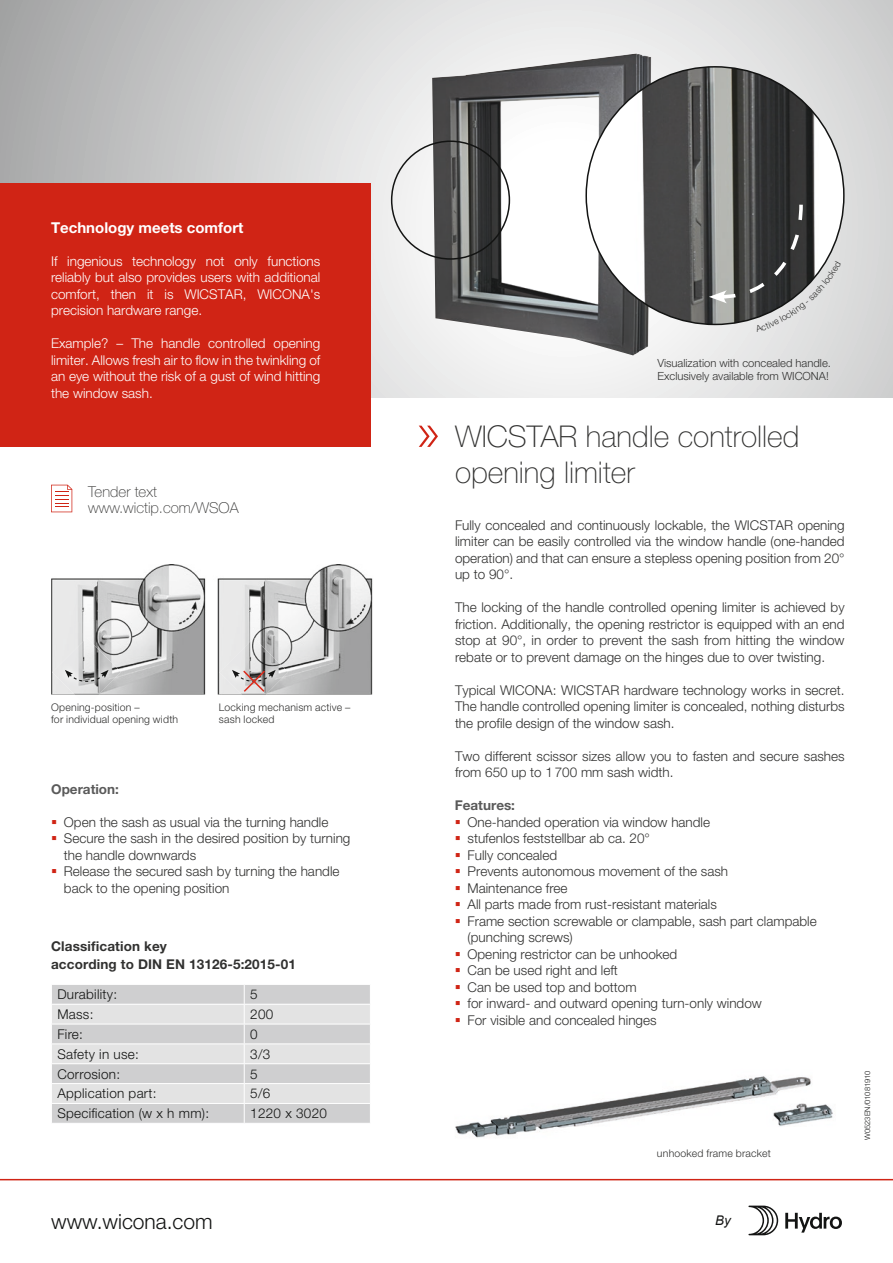
<style>
.page{position:relative;width:893px;height:1263px;background:#fff}
.page>*{position:absolute;margin:0;border:0;box-sizing:border-box;transform-origin:0 0}
.t1{font:100 30px/36px "Helvetica Neue";color:#313130}
.t2{font:300 21px "Helvetica Neue";color:#131413}
.t3{font:100 15px/16.5px "Helvetica Neue";color:#313130}
.t4{font:700 15px "Helvetica Neue LT Pro";color:#fff}
.t5{font:300 13.5px/16.5px "Helvetica Neue LT Pro";color:#313130}
.t6{font:300 13.5px/16.5px "Helvetica Neue LT Pro";color:#fff;text-align:justify}
.t7{font:300 13.5px "Helvetica Neue LT Pro";letter-spacing:.02em;color:#131413}
.t8{font:700 13.5px/18px "Helvetica Neue LT Pro";letter-spacing:.01em;color:#313130}
.t9{font:700 13.5px "Helvetica Neue LT Pro";color:#5a5a5a}
.t10{font:italic 13.35px "Arial";color:#131413}
.t11{font:300 11.25px/13.5px "Helvetica Neue LT Pro";color:#313130}
.t12{font:300 10.5px/12.6px "Helvetica Neue LT Std";letter-spacing:.02em;color:#313130}
.t13{font:300 7.5px "Helvetica Neue LT Pro";letter-spacing:-.005em;color:#131413}
.s1{color:#d02415}
</style>
<div class="page">
<svg style="left:0;top:0;width:893px;height:398px;background:#d6d7d7"></svg>
<div style="left:0;top:183px;width:371px;height:264px;background:#d02415"></div>
<svg style="left:419px;top:426px;width:19px;height:21px"></svg>
<hr style="left:0;top:1179px;width:893px;height:1px;background:#d02415">
<svg style="left:785px;top:1213px;width:57px;height:19px"></svg>
<svg style="left:748px;top:1205px;width:30px;height:30px"></svg>
<svg style="left:51px;top:485px;width:21px;height:27px"></svg>
<svg style="left:52px;top:985px;width:318px;height:138px;background:#d9d9da"></svg>
<img style="left:455px;top:1076px;width:378px;height:62px">
<img style="left:432px;top:54px;width:219px;height:301px">
<img style="left:589px;top:67px;width:255px;height:257px">
<div style="left:391px;top:140px;width:119px;height:120px;border:2px solid #131413;border-radius:50%"></div>
<img style="left:51px;top:564px;width:322px;height:130px">
<img style="left:52px;top:638px;width:69px;height:56px">
<svg style="left:65px;top:670px;width:44px;height:14px"></svg>
<img style="left:219px;top:638px;width:69px;height:56px">
<svg style="left:232px;top:669px;width:44px;height:24px"></svg>
<svg style="left:709px;top:201px;width:132px;height:131px;background:#828382"></svg>
<p class="t4" style="left:51px;top:218px;width:194px">Technology meets comfort</p>
<p class="t6" style="left:51px;top:252px;width:271px">If ingenious technology not only functions reliably but also provides users with additional comfort, then it is WICSTAR, WICONA's precision hardware range.</p>
<p class="t6" style="left:51px;top:335px;width:271px">Example? – The handle controlled opening limiter. Allows fresh air to flow in the twinkling of an eye without the risk of a gust of wind hitting the window sash.</p>
<p class="t3" style="left:88px;top:483px;width:152px">Tender text www.wictip.com/WSOA</p>
<p class="t12" style="left:51px;top:700px;width:128px">Opening-position –<br>for individual opening width</p>
<p class="t12" style="left:219px;top:700px;width:133px">Locking mechanism active – sash locked</p>
<p class="t9" style="left:51px;top:780px;width:69px">Operation:</p>
<p class="t5" style="left:51px;top:813px;width:279px"><span class="s1">▪</span> Open the sash as usual via the turning handle</p>
<p class="t5" style="left:64px;top:830px;width:288px;text-indent:-13px"><span class="s1">▪</span> Secure the sash in the desired position by turning the handle downwards</p>
<p class="t5" style="left:64px;top:863px;width:277px;text-indent:-13px"><span class="s1">▪</span> Release the secured sash by turning the handle back to the opening position</p>
<p class="t8" style="left:51px;top:937px;width:246px">Classification key<br>according to DIN EN 13126-5:2015-01</p>
<p class="t7" style="left:57px;top:986px;width:61px">Durability:</p>
<p class="t7" style="left:250px;top:986px;width:9px">5</p>
<p class="t7" style="left:57px;top:1006px;width:38px">Mass:</p>
<p class="t7" style="left:250px;top:1006px;width:25px">200</p>
<p class="t7" style="left:57px;top:1026px;width:27px">Fire:</p>
<p class="t7" style="left:250px;top:1026px;width:9px">0</p>
<p class="t7" style="left:57px;top:1045px;width:83px">Safety in use:</p>
<p class="t7" style="left:250px;top:1045px;width:22px">3/3</p>
<p class="t7" style="left:57px;top:1065px;width:64px">Corrosion:</p>
<p class="t7" style="left:250px;top:1065px;width:9px">5</p>
<p class="t7" style="left:57px;top:1085px;width:101px">Application part:</p>
<p class="t7" style="left:250px;top:1085px;width:22px">5/6</p>
<p class="t7" style="left:57px;top:1105px;width:153px">Specification (w x h mm):</p>
<p class="t7" style="left:250px;top:1105px;width:78px">1220 x 3020</p>
<p class="t11" style="left:657px;top:356px;width:175px">Visualization with concealed handle.<br>Exclusively available from WICONA!</p>
<h1 class="t1" style="left:455px;top:418px;width:346px">WICSTAR handle controlled opening limiter</h1>
<p class="t5" style="left:455px;top:516px;width:391px;text-align:justify">Fully concealed and continuously lockable, the WICSTAR opening limiter can be easily controlled via the window handle (one-handed operation) and that can ensure a stepless opening position from 20° up to 90°.</p>
<p class="t5" style="left:455px;top:599px;width:391px;text-align:justify">The locking of the handle controlled opening limiter is achieved by friction. Additionally, the opening restrictor is equipped with an end stop at 90°, in order to prevent the sash from hitting the window rebate or to prevent damage on the hinges due to over twisting.</p>
<p class="t5" style="left:455px;top:681px;width:391px;text-align:justify">Typical WICONA: WICSTAR hardware technology works in secret.<br>The handle controlled opening limiter is concealed, nothing disturbs the profile design of the window sash.</p>
<p class="t5" style="left:455px;top:747px;width:391px">Two different scissor sizes allow you to fasten and secure sashes from 650 up to 1 700 mm sash width.</p>
<p class="t9" style="left:455px;top:797px;width:62px">Features:</p>
<p class="t5" style="left:455px;top:813px;width:257px"><span class="s1">▪</span> One-handed operation via window handle</p>
<p class="t5" style="left:455px;top:830px;width:197px"><span class="s1">▪</span> stufenlos feststellbar ab ca. 20°</p>
<p class="t5" style="left:455px;top:846px;width:104px"><span class="s1">▪</span> Fully concealed</p>
<p class="t5" style="left:455px;top:863px;width:275px"><span class="s1">▪</span> Prevents autonomous movement of the sash</p>
<p class="t5" style="left:455px;top:879px;width:114px"><span class="s1">▪</span> Maintenance free</p>
<p class="t5" style="left:455px;top:896px;width:264px"><span class="s1">▪</span> All parts made from rust-resistant materials</p>
<p class="t5" style="left:468px;top:912px;width:351px;text-indent:-13px"><span class="s1">▪</span> Frame section screwable or clampable, sash part clampable (punching screws)</p>
<p class="t5" style="left:455px;top:945px;width:224px"><span class="s1">▪</span> Opening restrictor can be unhooked</p>
<p class="t5" style="left:455px;top:962px;width:165px"><span class="s1">▪</span> Can be used right and left</p>
<p class="t5" style="left:455px;top:978px;width:183px"><span class="s1">▪</span> Can be used top and bottom</p>
<p class="t5" style="left:455px;top:995px;width:309px"><span class="s1">▪</span> for inward- and outward opening turn-only window</p>
<p class="t5" style="left:455px;top:1011px;width:203px"><span class="s1">▪</span> For visible and concealed hinges</p>
<p class="t12" style="left:657px;top:1146px;width:115px">unhooked frame bracket</p>
<p class="t13" style="left:863px;top:1140px;width:70px;rotate:-90deg">W0523EN/01081910</p>
<h2 class="t2" style="left:51px;top:1208px;width:163px">www.wicona.com</h2>
<p class="t10" style="left:715px;top:1211px;width:17px">By</p>
</div>
